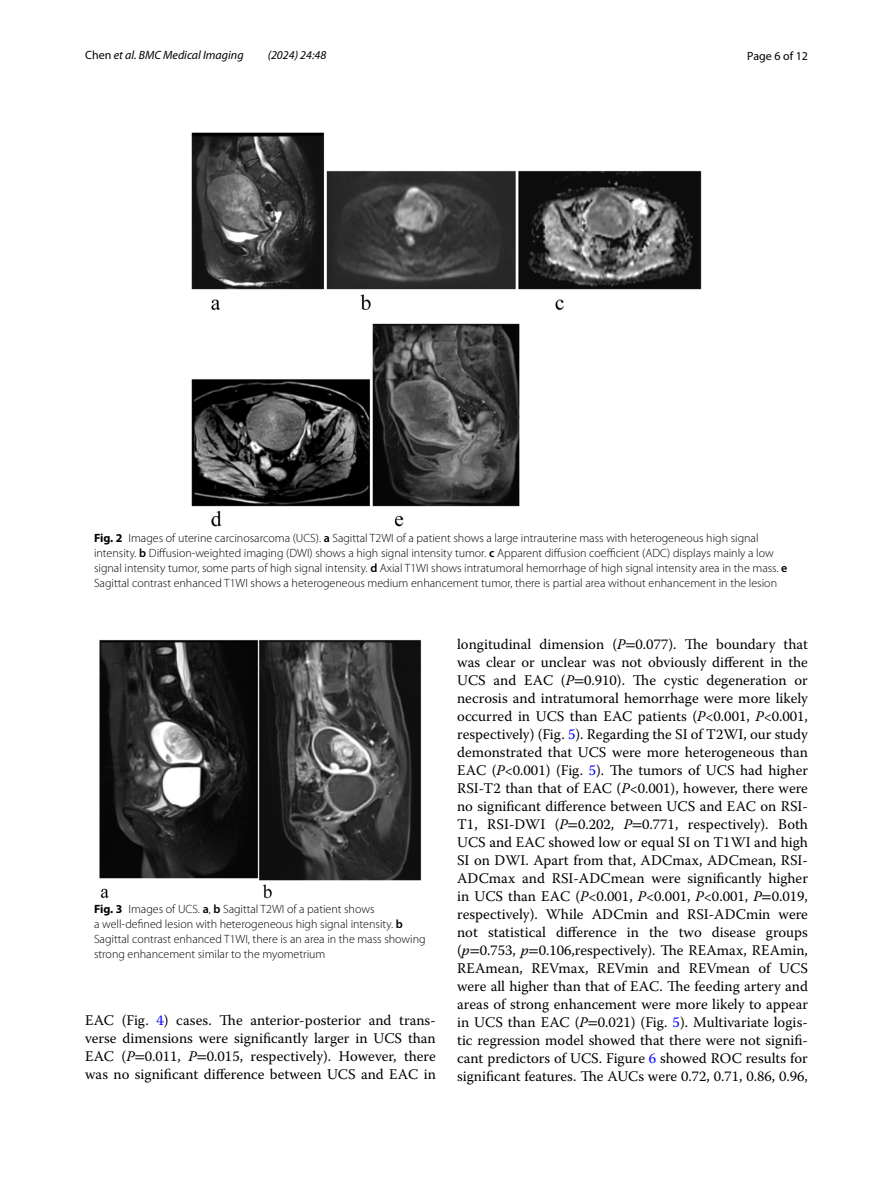
<style>
.page{position:relative;width:893px;height:1187px;background:#fff}
.page>*{position:absolute;margin:0;border:0;box-sizing:border-box;transform-origin:0 0}
.t1{font:14.7px/18px "Warnock Pro";color:#000;text-align:justify}
.t2{font:300 12px/15px "Myriad Pro";color:#000}
.t3{font:italic 12px "Myriad Pro";color:#000}
.t4{font:12px "Myriad Pro";color:#000}
.s1{font-style:normal}
.s2{font-weight:700}
.s3{font-weight:600}
.s4{color:#00f}
.s5{font-style:italic}
.s6{font-family:"STIX"}
</style>
<div class="page">
<img style="left:191px;top:133px;width:511px;height:394px">
<img style="left:100px;top:640px;width:321px;height:258px">
<p class="t3" style="left:85px;top:48px;width:160px"><span class="s1">Chen</span> et al. BMC Medical Imaging</p>
<p class="t3" style="left:268px;top:48px;width:60px">(2024) 24:48</p>
<p class="t4" style="left:747px;top:48px;width:62px">Page 6 of 12</p>
<p class="t2" style="left:94px;top:530px;width:695px"><span class="s2">Fig. 2</span> Images of uterine carcinosarcoma (UCS). <span class="s3">a</span> Sagittal T2WI of a patient shows a large intrauterine mass with heterogeneous high signal intensity. <span class="s3">b</span> Diffusion-weighted imaging (DWI) shows a high signal intensity tumor. <span class="s3">c</span> Apparent diffusion coefficient (ADC) displays mainly a low signal intensity tumor, some parts of high signal intensity. <span class="s3">d</span> Axial T1WI shows intratumoral hemorrhage of high signal intensity area in the mass. <span class="s3">e </span>Sagittal contrast enhanced T1WI shows a heterogeneous medium enhancement tumor, there is partial area without enhancement in the lesion</p>
<p class="t2" style="left:94px;top:901px;width:333px"><span class="s2">Fig. 3</span> Images of UCS. <span class="s3">a</span>, <span class="s3">b</span> Sagittal T2WI of a patient shows<br>a well-defined lesion with heterogeneous high signal intensity. <span class="s3">b </span>Sagittal contrast enhanced T1WI, there is an area in the mass showing strong enhancement similar to the myometrium</p>
<p class="t1" style="left:85px;top:1010px;width:352px">EAC (Fig. <span class="s4">4</span>) cases. The anterior-posterior and trans&shy;verse dimensions were significantly larger in UCS than EAC (<span class="s5">P</span><span class="s6">=</span>0.011, <span class="s5">P</span><span class="s6">=</span>0.015, respectively). However, there was no significant difference between UCS and EAC in</p>
<p class="t1" style="left:457px;top:635px;width:352px">longitudinal dimension (<span class="s5">P</span><span class="s6">=</span>0.077). The boundary that was clear or unclear was not obviously different in the UCS and EAC (<span class="s5">P</span><span class="s6">=</span>0.910). The cystic degeneration or necrosis and intratumoral hemorrhage were more likely occurred in UCS than EAC patients (<span class="s5">P</span>&lt;0.001, <span class="s5">P</span>&lt;0.001, respectively) (Fig. <span class="s4">5</span>). Regarding the SI of T2WI, our study demonstrated that UCS were more heterogeneous than EAC (<span class="s5">P</span>&lt;0.001) (Fig. <span class="s4">5</span>). The tumors of UCS had higher RSI-T2 than that of EAC (<span class="s5">P</span>&lt;0.001), however, there were no significant difference between UCS and EAC on RSI-T1, RSI-DWI (<span class="s5">P</span><span class="s6">=</span>0.202, <span class="s5">P</span><span class="s6">=</span>0.771, respectively). Both UCS and EAC showed low or equal SI on T1WI and high SI on DWI. Apart from that, ADCmax, ADCmean, RSI-ADCmax and RSI-ADCmean were significantly higher in UCS than EAC (<span class="s5">P</span>&lt;0.001, <span class="s5">P</span>&lt;0.001, <span class="s5">P</span>&lt;0.001, <span class="s5">P</span><span class="s6">=</span>0.019, respectively). While ADCmin and RSI-ADCmin were not statistical difference in the two disease groups (<span class="s5">p</span><span class="s6">=</span>0.753, <span class="s5">p</span><span class="s6">=</span>0.106,respectively). The REAmax, REAmin, REAmean, REVmax, REVmin and REVmean of UCS were all higher than that of EAC. The feeding artery and areas of strong enhancement were more likely to appear in UCS than EAC (<span class="s5">P</span><span class="s6">=</span>0.021) (Fig. <span class="s4">5</span>). Multivariate logis&shy;tic regression model showed that there were not signifi&shy;cant predictors of UCS. Figure <span class="s4">6</span> showed ROC results for significant features. The AUCs were 0.72, 0.71, 0.86, 0.96,</p>
</div>
